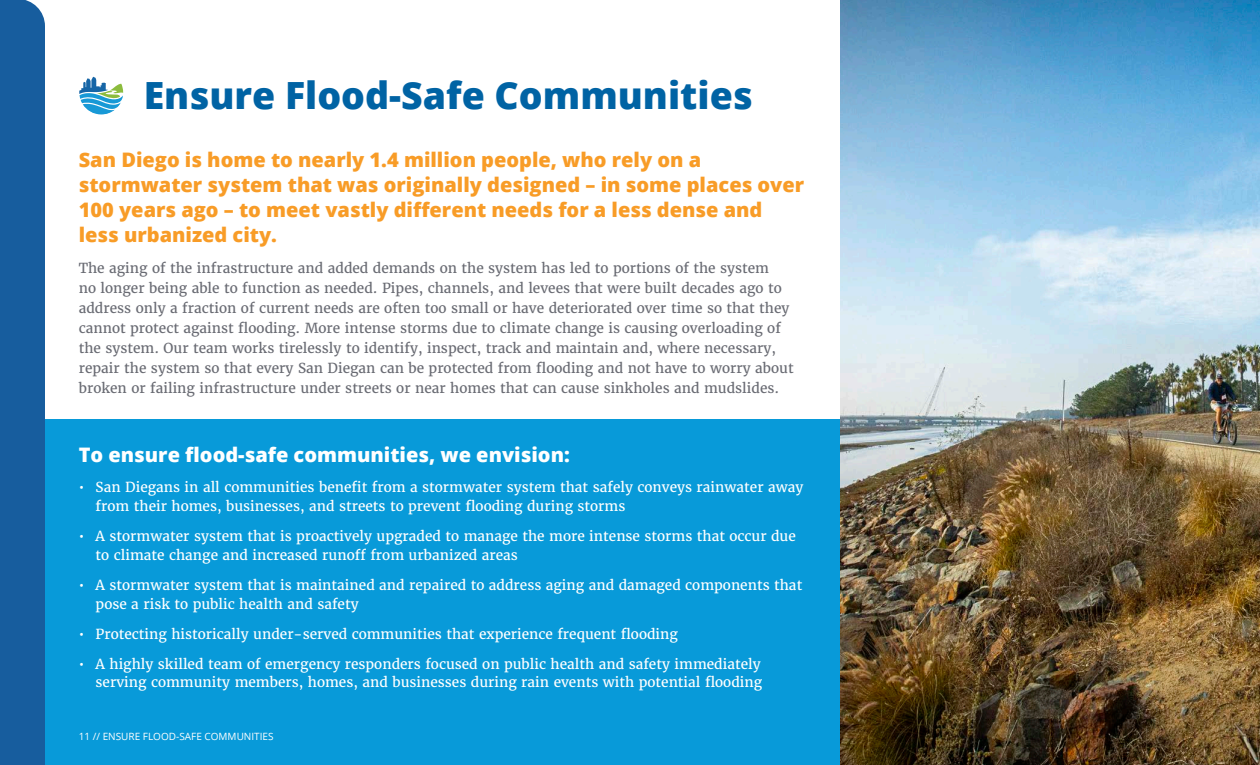
<style>
.page{position:relative;width:1260px;height:765px;background:#fff}
.page>*{position:absolute;margin:0;border:0;box-sizing:border-box;transform-origin:0 0}
.Headline_01_-_Sectio{font:800 37.5px "Open Sans";color:#0063a4}
.sub-Headline_02{font:800 20px/25px "Open Sans";color:#f89c27}
.sub-Headline_02-2{font:800 20px "Open Sans";color:#fff}
.t1{font:13.75px/18.8px "Merriweather";color:#fff}
.Paragraph{font:13.75px/20px "Merriweather";color:#696b73}
.Footer_Left{font:10px "Open Sans";color:#fff}
</style>
<div class="page">
<div style="left:0;top:419px;width:875px;height:346px;background:#089ad9"></div>
<svg style="left:79px;top:77px;width:45px;height:38px"></svg>
<div style="left:0;top:0;width:45px;height:765px;background:#175d9e"></div>
<img style="left:840px;top:0;width:420px;height:765px">
<p class="Headline_01_-_Sectio" style="left:144px;top:66px;width:611px">Ensure Flood-Safe Communities</p>
<p class="sub-Headline_02" style="left:79px;top:146px;width:727px">San Diego is home to nearly 1.4 million people, who rely on a stormwater system that was originally designed – in some places over 100 years ago – to meet vastly different needs for a less dense and less urbanized city.</p>
<p class="Paragraph" style="left:79px;top:258px;width:716px">The aging of the infrastructure and added demands on the system has led to portions of the system<br>no longer being able to function as needed. Pipes, channels, and levees that were built decades ago to address only a fraction of current needs are often too small or have deteriorated over time so that they cannot protect against flooding. More intense storms due to climate change is causing overloading of the system. Our team works tirelessly to identify, inspect, track and maintain and, where necessary, repair the system so that every San Diegan can be protected from flooding and not have to worry about broken or failing infrastructure under streets or near homes that can cause sinkholes and mudslides.</p>
<p class="sub-Headline_02-2" style="left:79px;top:440px;width:493px">To ensure flood-safe communities, we envision:</p>
<p class="t1" style="left:96px;top:478px;width:709px;text-indent:-17px">• San Diegans in all communities benefit from a stormwater system that safely conveys rainwater away from their homes, businesses, and streets to prevent flooding during storms</p>
<p class="t1" style="left:96px;top:527px;width:702px;text-indent:-17px">• A stormwater system that is proactively upgraded to manage the more intense storms that occur due to climate change and increased runoff from urbanized areas</p>
<p class="t1" style="left:96px;top:576px;width:708px;text-indent:-17px">• A stormwater system that is maintained and repaired to address aging and damaged components that pose a risk to public health and safety</p>
<p class="t1" style="left:79px;top:624px;width:601px">• Protecting historically under-served communities that experience frequent flooding</p>
<p class="t1" style="left:79px;top:654px;width:685px;text-align:right">• A highly skilled team of emergency responders focused on public health and safety immediately serving community members, homes, and businesses during rain events with potential flooding</p>
<p class="Footer_Left" style="left:79px;top:730px;width:196px">11 // ENSURE FLOOD-SAFE COMMUNITIES</p>
</div>
